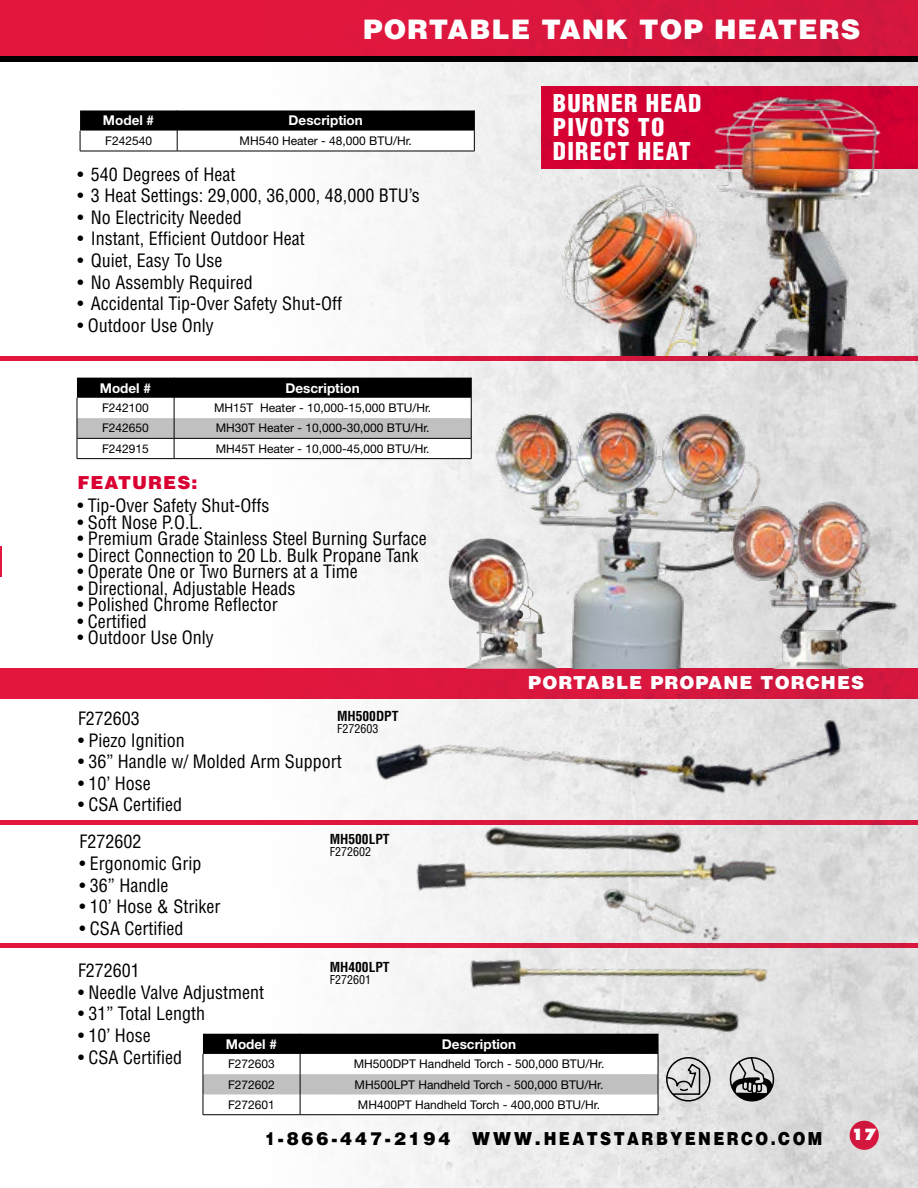
<style>
.page{position:relative;width:918px;height:1188px;background:#fff}
.page>*{position:absolute;margin:0;border:0;box-sizing:border-box;transform-origin:0 0}
.t1{font:900 27px "Helvetica";letter-spacing:.04em;color:#fff}
.t2{font:900 condensed 24px/24px "Helvetica LT Std";letter-spacing:.05em;color:#fff}
.t3{font:condensed 18px "Helvetica";color:#000}
.t4{font:900 18px "Helvetica";letter-spacing:.16em;color:#000;scale:.85 1}
.t5{font:900 18px "Helvetica";letter-spacing:.06em;color:#fff}
.t6{font:900 18px "Helvetica";letter-spacing:.06em;color:#da0032}
.t7{font:800 15px "Futura Std";color:#fff}
.t8{font:700 13.5px "Helvetica Neue LT Std";color:#fff}
.t9{font:700 condensed 13.5px "Helvetica";color:#000}
.t10{font:12px "Helvetica Neue LT Std";color:#000}
.t11{font:condensed 12px "Helvetica";color:#000}
</style>
<div class="page">
<img style="left:162px;top:61px;width:756px;height:1127px">
<div style="left:850px;top:1121px;width:29px;height:29px;background:#d3173e;border-radius:50%"></div>
<div style="left:0;top:0;width:918px;height:56px;background:#e3173e"></div>
<div style="left:0;top:56px;width:918px;height:5px;background:#000"></div>
<div style="left:541px;top:87px;width:377px;height:82px;background:#d30032"></div>
<svg style="left:77px;top:378px;width:395px;height:81px"></svg>
<svg style="left:203px;top:1034px;width:456px;height:81px"></svg>
<img style="left:359px;top:636px;width:505px;height:233px">
<img style="left:392px;top:780px;width:412px;height:204px">
<img style="left:447px;top:910px;width:349px;height:162px">
<hr style="left:80px;top:151px;width:97px;height:1px;background:#000">
<hr style="left:177px;top:151px;width:298px;height:1px;background:#000">
<svg style="left:80px;top:110px;width:395px;height:41px"></svg>
<img style="left:708px;top:87px;width:182px;height:269px">
<img style="left:541px;top:169px;width:237px;height:187px">
<svg style="left:0;top:357px;width:918px;height:4px;background:#da173e"></svg>
<div style="left:0;top:820px;width:918px;height:5px;background:#e3173e"></div>
<div style="left:0;top:943px;width:918px;height:5px;background:#e3173e"></div>
<hr style="left:0;top:546px;width:2px;height:31px;background:#e3173e">
<div style="left:0;top:668px;width:918px;height:31px;background:#e3173e"></div>
<img style="left:486px;top:400px;width:284px;height:269px">
<img style="left:728px;top:497px;width:171px;height:172px">
<img style="left:447px;top:538px;width:111px;height:131px">
<svg style="left:728px;top:1055px;width:48px;height:48px;background:#989898"></svg>
<div style="left:666px;top:1057px;width:45px;height:45px;border:2px solid #000;border-radius:50%"></div>
<svg style="left:666px;top:1062px;width:35px;height:34px"></svg>
<h1 class="t1" style="left:363px;top:12px;width:499px">PORTABLE TANK TOP HEATERS</h1>
<p class="t8" style="left:103px;top:112px;width:53px">Model #</p>
<p class="t8" style="left:289px;top:112px;width:76px">Description</p>
<p class="t10" style="left:105px;top:134px;width:48px">F242540</p>
<p class="t10" style="left:240px;top:134px;width:174px">MH540 Heater - 48,000 BTU/Hr.</p>
<p class="t3" style="left:77px;top:163px;width:159px">• 540 Degrees of Heat</p>
<p class="t3" style="left:77px;top:184px;width:344px">• 3 Heat Settings: 29,000, 36,000, 48,000 BTU’s</p>
<p class="t3" style="left:77px;top:206px;width:166px">• No Electricity Needed</p>
<p class="t3" style="left:77px;top:228px;width:229px">• Instant, Efficient Outdoor Heat</p>
<p class="t3" style="left:77px;top:249px;width:147px">• Quiet, Easy To Use</p>
<p class="t3" style="left:77px;top:271px;width:177px">• No Assembly Required</p>
<p class="t3" style="left:77px;top:292px;width:266px">• Accidental Tip-Over Safety Shut-Off</p>
<p class="t3" style="left:77px;top:314px;width:138px">• Outdoor Use Only</p>
<p class="t8" style="left:100px;top:379px;width:53px">Model #</p>
<p class="t8" style="left:286px;top:379px;width:76px">Description</p>
<p class="t10" style="left:102px;top:401px;width:48px">F242100</p>
<p class="t10" style="left:214px;top:401px;width:219px">MH15T Heater - 10,000-15,000 BTU/Hr.</p>
<p class="t10" style="left:102px;top:421px;width:48px">F242650</p>
<p class="t10" style="left:216px;top:421px;width:215px">MH30T Heater - 10,000-30,000 BTU/Hr.</p>
<p class="t10" style="left:102px;top:441px;width:48px">F242915</p>
<p class="t10" style="left:216px;top:441px;width:215px">MH45T Heater - 10,000-45,000 BTU/Hr.</p>
<p class="t6" style="left:77px;top:470px;width:121px">FEATURES:</p>
<p class="t3" style="left:77px;top:494px;width:194px">• Tip-Over Safety Shut-Offs</p>
<p class="t3" style="left:77px;top:511px;width:127px">• Soft Nose P.O.L.</p>
<p class="t3" style="left:77px;top:527px;width:351px">• Premium Grade Stainless Steel Burning Surface</p>
<p class="t3" style="left:77px;top:544px;width:343px">• Direct Connection to 20 Lb. Bulk Propane Tank</p>
<p class="t3" style="left:77px;top:560px;width:282px">• Operate One or Two Burners at a Time</p>
<p class="t3" style="left:77px;top:577px;width:219px">• Directional, Adjustable Heads</p>
<p class="t3" style="left:77px;top:593px;width:202px">• Polished Chrome Reflector</p>
<p class="t3" style="left:77px;top:610px;width:71px">• Certified</p>
<p class="t3" style="left:77px;top:626px;width:138px">• Outdoor Use Only</p>
<p class="t9" style="left:337px;top:708px;width:63px">MH500DPT</p>
<p class="t11" style="left:337px;top:721px;width:43px">F272603</p>
<p class="t3" style="left:78px;top:707px;width:63px">F272603</p>
<p class="t3" style="left:78px;top:729px;width:108px">• Piezo Ignition</p>
<p class="t3" style="left:78px;top:750px;width:265px">• 36” Handle w/ Molded Arm Support</p>
<p class="t3" style="left:78px;top:772px;width:74px">• 10’ Hose</p>
<p class="t3" style="left:78px;top:794px;width:106px">• CSA Certified</p>
<p class="t3" style="left:79px;top:831px;width:63px">F272602</p>
<p class="t3" style="left:79px;top:852px;width:123px">• Ergonomic Grip</p>
<p class="t3" style="left:79px;top:874px;width:90px">• 36” Handle</p>
<p class="t3" style="left:79px;top:895px;width:142px">• 10’ Hose &amp; Striker</p>
<p class="t3" style="left:79px;top:917px;width:106px">• CSA Certified</p>
<p class="t9" style="left:330px;top:831px;width:62px">MH500LPT</p>
<p class="t11" style="left:330px;top:844px;width:43px">F272602</p>
<h2 class="t2" style="left:553px;top:91px;width:150px">BURNER HEAD<br>PIVOTS TO<br>DIRECT HEAT</h2>
<p class="t5" style="left:528px;top:670px;width:337px">PORTABLE PROPANE TORCHES</p>
<p class="t9" style="left:330px;top:959px;width:62px">MH400LPT</p>
<p class="t11" style="left:330px;top:972px;width:43px">F272601</p>
<p class="t3" style="left:78px;top:959px;width:63px">F272601</p>
<p class="t3" style="left:78px;top:981px;width:188px">• Needle Valve Adjustment</p>
<p class="t3" style="left:78px;top:1003px;width:129px">• 31” Total Length</p>
<p class="t3" style="left:78px;top:1024px;width:74px">• 10’ Hose</p>
<p class="t3" style="left:78px;top:1046px;width:106px">• CSA Certified</p>
<p class="t8" style="left:226px;top:1035px;width:53px">Model #</p>
<p class="t8" style="left:442px;top:1035px;width:76px">Description</p>
<p class="t10" style="left:228px;top:1057px;width:48px">F272603</p>
<p class="t10" style="left:354px;top:1057px;width:252px">MH500DPT Handheld Torch - 500,000 BTU/Hr.</p>
<p class="t10" style="left:228px;top:1077px;width:48px">F272602</p>
<p class="t10" style="left:355px;top:1077px;width:250px">MH500LPT Handheld Torch - 500,000 BTU/Hr.</p>
<p class="t10" style="left:228px;top:1097px;width:48px">F272601</p>
<p class="t10" style="left:358px;top:1097px;width:244px">MH400PT Handheld Torch - 400,000 BTU/Hr.</p>
<p class="t4" style="left:265px;top:1127px;width:657px">1-866-447-2194 WWW.HEATSTARBYENERCO.COM</p>
<p class="t7" style="left:852px;top:1125px;width:26px">17</p>
</div>
